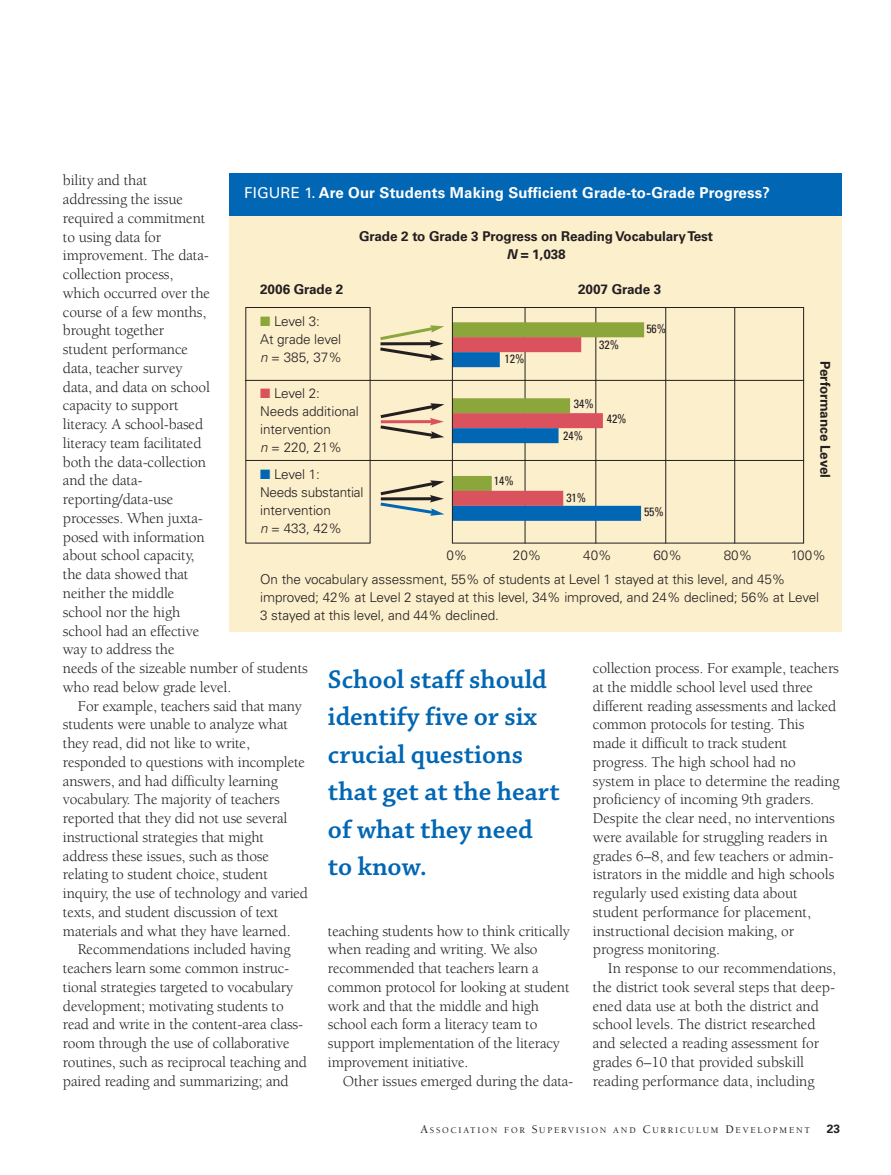
<style>
.page{position:relative;width:891px;height:1175px;background:#fff}
.page>*{position:absolute;margin:0;border:0;box-sizing:border-box;transform-origin:0 0}
.t1{font:600 27px/37.5px "Chaparral Pro";color:#0166b3}
.t2{font:15.3px/18.8px "Berkeley Std";letter-spacing:-.01em;color:#231f20}
.t3{font:700 15px "Univers LT Std";letter-spacing:.01em;color:#fff}
.t4{font:300 13.5px/18px "Univers LT Std";letter-spacing:-.005em;color:#231f20}
.t5{font:700 13.5px/18px "Univers LT Std";letter-spacing:-.005em;color:#231f20;text-align:center}
.t6{font:condensed 12px "Univers LT Std";letter-spacing:-.005em;color:#231f20}
.t7{font:700 12px "Univers LT Std";color:#231f20}
.t8{font:500 9px "Berkeley Std";letter-spacing:.2em;color:#231f20}
.s1{font-weight:400}
.s2{font-style:italic}
.s3{color:#8ba73c}
.s4{color:#da525d}
.s5{color:#0166b3}
.s6{font-size:12px}
</style>
<div class="page">
<div style="left:230px;top:173px;width:612px;height:459px;background:#fcefcc"></div>
<div style="left:229px;top:173px;width:613px;height:43px;background:#0166b3"></div>
<hr style="left:525px;top:307px;width:1px;height:236px;background:#231f20">
<hr style="left:595px;top:307px;width:1px;height:236px;background:#231f20">
<hr style="left:665px;top:307px;width:1px;height:236px;background:#231f20">
<hr style="left:734px;top:307px;width:1px;height:236px;background:#231f20">
<hr style="left:245px;top:380px;width:559px;height:1px;background:#231f20">
<hr style="left:246px;top:460px;width:558px;height:1px;background:#231f20">
<div style="left:452px;top:322px;width:192px;height:15px;background:#8ba73c"></div>
<div style="left:452px;top:337px;width:129px;height:15px;background:#da525d"></div>
<div style="left:452px;top:352px;width:48px;height:15px;background:#0166b3"></div>
<div style="left:452px;top:398px;width:118px;height:15px;background:#8ba73c"></div>
<div style="left:452px;top:413px;width:151px;height:15px;background:#da525d"></div>
<div style="left:452px;top:428px;width:107px;height:15px;background:#0166b3"></div>
<div style="left:452px;top:476px;width:40px;height:15px;background:#8ba73c"></div>
<div style="left:452px;top:491px;width:111px;height:15px;background:#da525d"></div>
<div style="left:452px;top:506px;width:189px;height:15px;background:#0166b3"></div>
<div style="left:452px;top:307px;width:352px;height:236px;border:1px solid #231f20"></div>
<svg style="left:380px;top:325px;width:64px;height:36px"></svg>
<svg style="left:380px;top:403px;width:65px;height:36px"></svg>
<svg style="left:380px;top:480px;width:65px;height:36px"></svg>
<p class="t2" style="left:63px;top:172px;width:246px">bility and that<br>addressing the issue<br>required a commitment<br>to using data for<br>improvement. The data-<br>collection process,<br>which occurred over the<br>course of a few months,<br>brought together<br>student performance<br>data, teacher survey<br>data, and data on school<br>capacity to support<br>literacy. A school-based<br>literacy team facilitated<br>both the data-collection<br>and the data-<br>reporting/data-use<br>processes. When juxta-<br>posed with information<br>about school capacity,<br>the data showed that<br>neither the middle<br>school nor the high<br>school had an effective<br>way to address the<br>needs of the sizeable number of students who read below grade level.</p>
<p class="t2" style="left:63px;top:697px;width:247px;text-indent:15px">For example, teachers said that many students were unable to analyze what they read, did not like to write, responded to questions with incomplete answers, and had difficulty learning vocabulary. The majority of teachers reported that they did not use several instructional strategies that might address these issues, such as those relating to student choice, student inquiry, the use of technology and varied texts, and student discussion of text materials and what they have learned.</p>
<p class="t2" style="left:63px;top:941px;width:246px;text-indent:15px">Recommendations included having teachers learn some common instruc&shy;tional strategies targeted to vocabulary development; motivating students to read and write in the content-area class&shy;room through the use of collaborative routines, such as reciprocal teaching and paired reading and summarizing; and</p>
<p class="t3" style="left:244px;top:187px;width:527px"><span class="s1">FIGURE 1.</span> Are Our Students Making Sufficient Grade-to-Grade Progress?</p>
<p class="t5" style="left:359px;top:228px;width:355px">Grade 2 to Grade 3 Progress on ReadingVocabularyTest<br><span class="s2">N</span> = 1,038</p>
<p class="t5" style="left:260px;top:281px;width:85px">2006 Grade 2</p>
<p class="t5" style="left:578px;top:281px;width:85px">2007 Grade 3</p>
<p class="t4" style="left:260px;top:313px;width:83px"><span class="s3">■</span> Level 3:<br>At grade level <span class="s2">n</span> = 385, 37%</p>
<p class="t4" style="left:260px;top:385px;width:100px"><span class="s4">■</span> Level 2:<br>Needs additional intervention<br><span class="s2">n</span> = 220, 21%</p>
<p class="t4" style="left:260px;top:466px;width:105px"><span class="s5">■</span> Level 1:<br>Needs substantial intervention<br><span class="s2">n</span> = 433, 42%</p>
<p class="t4" style="left:260px;top:571px;width:561px">On the vocabulary assessment, 55% of students at Level 1 stayed at this level, and 45% improved; 42% at Level 2 stayed at this level, 34% improved, and 24% declined; 56% at Level<br>3 stayed at this level, and 44% declined.</p>
<p class="t6" style="left:646px;top:324px;width:21px">56%</p>
<p class="t6" style="left:599px;top:340px;width:21px">32%</p>
<p class="t6" style="left:505px;top:354px;width:21px">12%</p>
<p class="t5" style="left:833px;top:361px;width:118px;rotate:90deg">Performance Level</p>
<p class="t6" style="left:574px;top:399px;width:21px">34%</p>
<p class="t6" style="left:607px;top:414px;width:21px">42%</p>
<p class="t6" style="left:563px;top:431px;width:21px">24%</p>
<p class="t6" style="left:494px;top:476px;width:21px">14%</p>
<p class="t6" style="left:566px;top:493px;width:21px">31%</p>
<p class="t6" style="left:644px;top:507px;width:21px">55%</p>
<p class="t4" style="left:446px;top:547px;width:22px">0%</p>
<p class="t4" style="left:513px;top:547px;width:30px">20%</p>
<p class="t4" style="left:583px;top:547px;width:30px">40%</p>
<p class="t4" style="left:654px;top:547px;width:30px">60%</p>
<p class="t4" style="left:724px;top:547px;width:30px">80%</p>
<p class="t4" style="left:791px;top:547px;width:37px">100%</p>
<p class="t2" style="left:593px;top:660px;width:248px">collection process. For example, teachers at the middle school level used three different reading assessments and lacked common protocols for testing. This made it difficult to track student progress. The high school had no system in place to determine the reading proficiency of incoming 9th graders.<br>Despite the clear need, no interventions were available for struggling readers in grades 6–8, and few teachers or admin&shy;istrators in the middle and high schools regularly used existing data about student performance for placement, instructional decision making, or progress monitoring.</p>
<p class="t2" style="left:593px;top:960px;width:245px;text-indent:15px">In response to our recommendations, the district took several steps that deep&shy;ened data use at both the district and school levels. The district researched and selected a reading assessment for grades 6–10 that provided subskill reading performance data, including</p>
<p class="t8" style="left:420px;top:1126px;width:391px"><span class="s6">A</span>SSOCIATION FOR <span class="s6">S</span>UPERVISION AND <span class="s6">C</span>URRICULUM <span class="s6">D</span>EVELOPMENT</p>
<p class="t7" style="left:827px;top:1124px;width:15px">23</p>
<h1 class="t1" style="left:328px;top:662px;width:233px">School staff should identify five or six crucial questions that get at the heart of what they need to know.</h1>
<p class="t2" style="left:328px;top:922px;width:244px">teaching students how to think critically when reading and writing. We also recommended that teachers learn a common protocol for looking at student work and that the middle and high school each form a literacy team to support implementation of the literacy improvement initiative.</p>
<p class="t2" style="left:343px;top:1072px;width:232px">Other issues emerged during the data-</p>
</div>
